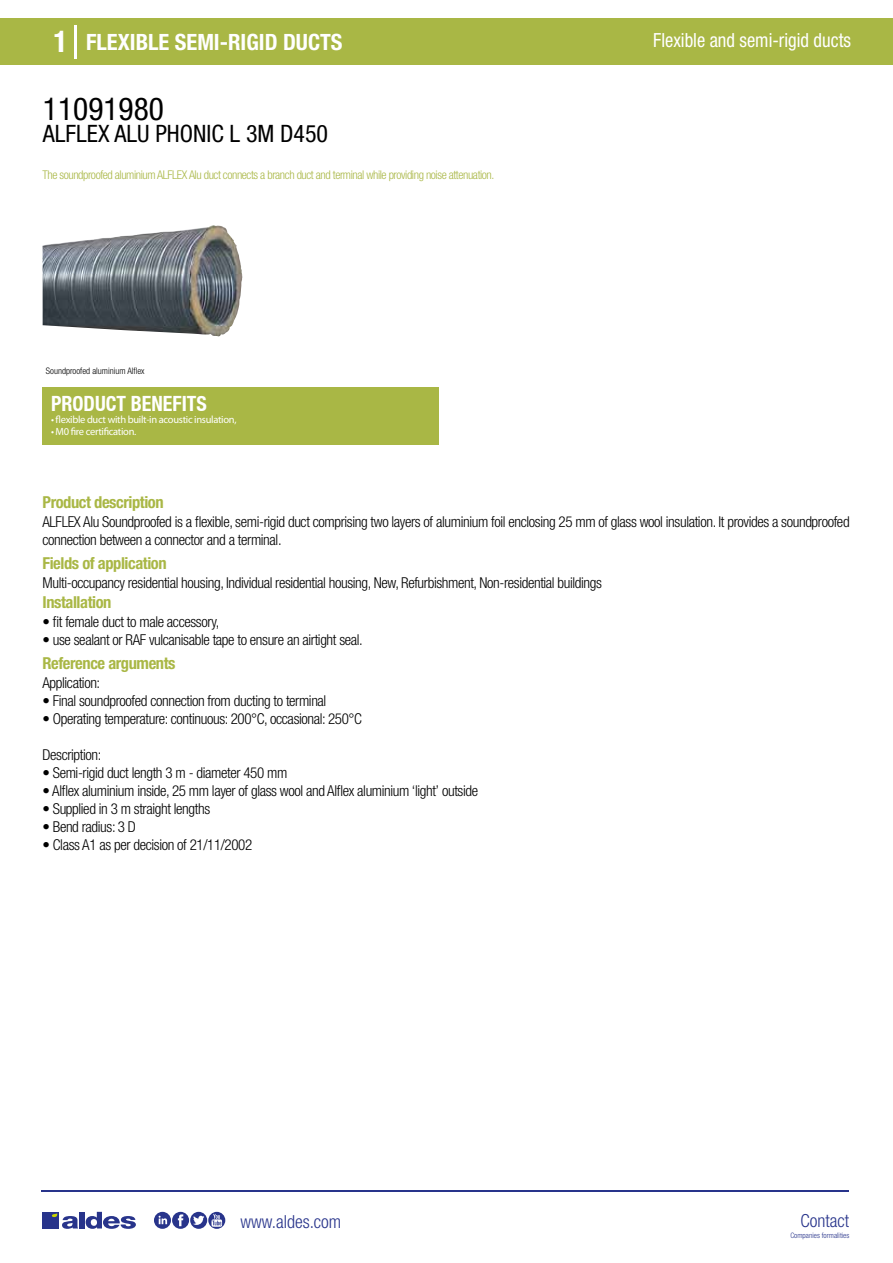
<style>
.page{position:relative;width:893px;height:1263px;background:#fff}
.page>*{position:absolute;margin:0;border:0;box-sizing:border-box;transform-origin:0 0}
.t1{font:condensed 31.5px "Helvetica Neue LT Std";color:#000}
.t2{font:condensed 24px "Helvetica Neue LT Std";color:#000}
.t3{font:700 condensed 22.5px "Helvetica Neue LT Std";color:#fff}
.t4{font:700 condensed 21px "Helvetica Neue";color:#fff;scale:.95 1}
.t5{font:condensed 19.5px "Helvetica Neue LT Std";color:#fff;scale:.95 1}
.t6{font:300 condensed 18px "Helvetica Neue";color:#28348b}
.t7{font:700 condensed 16.5px "Helvetica Neue LT Std";letter-spacing:-.025em;color:#a9b745}
.t8{font:300 condensed 15px/18px "Helvetica Neue LT Std";letter-spacing:-.025em;color:#000}
.t9{font:300 condensed 12px "Helvetica Neue LT Std";letter-spacing:-.035em;color:#a9b745}
.t10{font:10.5px "Myriad Pro";letter-spacing:-.03em;color:#fff}
.t11{font:300 condensed 9px "Helvetica Neue";color:#000}
.t12{font:300 condensed 7.5px "Helvetica Neue";color:#28348b}
.s1{font-size:30px}
</style>
<div class="page">
<div style="left:0;top:18px;width:893px;height:46px;background:#a9b745"></div>
<div style="left:43px;top:387px;width:396px;height:57px;background:#a9b745"></div>
<hr style="left:74px;top:25px;width:2px;height:33px;background:#fff">
<svg style="left:43px;top:225px;width:200px;height:112px"></svg>
<hr style="left:41px;top:1190px;width:808px;height:1px;background:#28348b">
<svg style="left:154px;top:1212px;width:71px;height:17px"></svg>
<div style="left:42px;top:1212px;width:17px;height:16px;background:#28348b"></div>
<div style="left:79px;top:1212px;width:5px;height:16px;background:#28348b"></div>
<svg style="left:86px;top:1212px;width:50px;height:17px"></svg>
<svg style="left:52px;top:1213px;width:26px;height:16px"></svg>
<h3 class="t3" style="left:54px;top:28px;width:291px"><span class="s1">1</span> FLEXIBLE SEMI-RIGID DUCTS</h3>
<h3 class="t5" style="left:653px;top:29px;width:210px">Flexible and semi-rigid ducts</h3>
<h1 class="t1" style="left:43px;top:91px;width:122px">11091980</h1>
<h2 class="t2" style="left:43px;top:120px;width:287px">ALFLEX ALU PHONIC L 3M D450</h2>
<p class="t9" style="left:43px;top:167px;width:453px">The soundproofed aluminium ALFLEX Alu duct connects a branch duct and terminal while providing noise attenuation.</p>
<p class="t11" style="left:46px;top:365px;width:100px">Soundproofed aluminium Alflex</p>
<h3 class="t4" style="left:51px;top:391px;width:166px">PRODUCT BENEFITS</h3>
<p class="t10" style="left:51px;top:413px;width:187px">• flexible duct with built-in acoustic insulation,</p>
<p class="t10" style="left:51px;top:425px;width:87px">• M0 fire certification.</p>
<p class="t7" style="left:43px;top:492px;width:123px">Product description</p>
<p class="t8" style="left:43px;top:513px;width:809px">ALFLEX Alu Soundproofed is a flexible, semi-rigid duct comprising two layers of aluminium foil enclosing 25 mm of glass wool insulation. It provides a soundproofed connection between a connector and a terminal.</p>
<p class="t8" style="left:43px;top:573px;width:561px">Multi-occupancy residential housing, Individual residential housing, New, Refurbishment, Non-residential buildings</p>
<p class="t8" style="left:43px;top:613px;width:178px">• fit female duct to male accessory,</p>
<p class="t8" style="left:43px;top:631px;width:322px">• use sealant or RAF vulcanisable tape to ensure an airtight seal.</p>
<p class="t7" style="left:43px;top:553px;width:126px">Fields of application</p>
<p class="t7" style="left:43px;top:592px;width:70px">Installation</p>
<p class="t7" style="left:43px;top:653px;width:135px">Reference arguments</p>
<p class="t8" style="left:43px;top:674px;width:59px">Application:</p>
<p class="t8" style="left:43px;top:692px;width:285px">• Final soundproofed connection from ducting to terminal</p>
<p class="t8" style="left:43px;top:710px;width:321px">• Operating temperature: continuous: 200°C, occasional: 250°C</p>
<p class="t8" style="left:43px;top:746px;width:60px">Description:</p>
<p class="t8" style="left:43px;top:764px;width:246px">• Semi-rigid duct length 3 m - diameter 450 mm</p>
<p class="t8" style="left:43px;top:782px;width:437px">• Alflex aluminium inside, 25 mm layer of glass wool and Alflex aluminium ‘light’ outside</p>
<p class="t8" style="left:43px;top:800px;width:169px">• Supplied in 3 m straight lengths</p>
<p class="t8" style="left:43px;top:818px;width:95px">• Bend radius: 3 D</p>
<p class="t8" style="left:43px;top:836px;width:211px">• Class A1 as per decision of 21/11/2002</p>
<p class="t6" style="left:240px;top:1211px;width:102px">www.aldes.com</p>
<p class="t6" style="left:800px;top:1211px;width:50px">Contact</p>
<p class="t12" style="left:790px;top:1230px;width:60px">Companies formalities</p>
</div>
